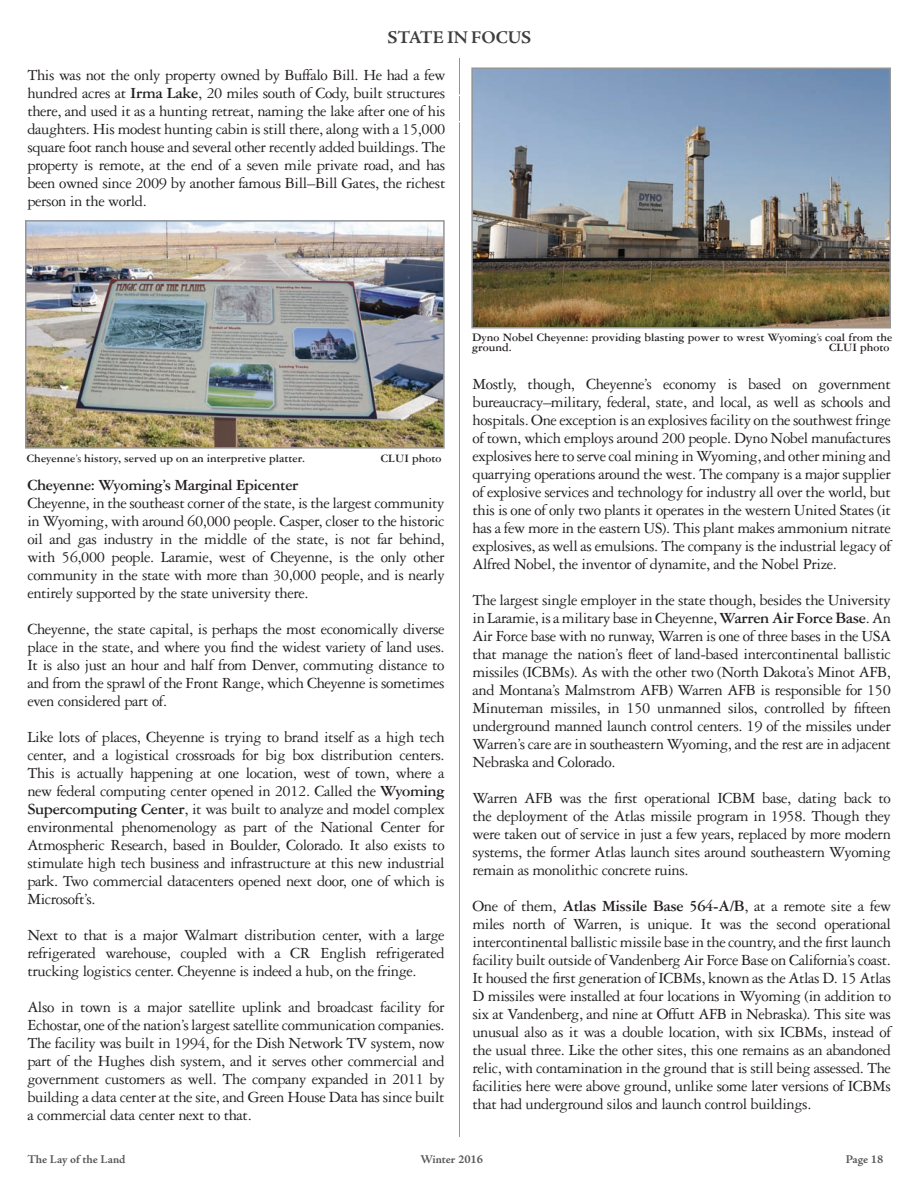
<style>
.page{position:relative;width:918px;height:1188px;background:#fff}
.page>*{position:absolute;margin:0;border:0;box-sizing:border-box;transform-origin:0 0}
.t1{font:700 18px "Adobe Jenson Pro";letter-spacing:-.005em;color:#3e3e3f}
.t2{font:16.5px/18px "Garamond Three";letter-spacing:-.025em;color:#231f20;text-align:justify}
.t3{font:700 16.5px "Garamond Three";letter-spacing:-.025em;color:#231f20}
.t4{font:700 12px/10.5px "Garamond Three";color:#231f20}
.t5{font:700 12px "Adobe Jenson Pro";letter-spacing:-.005em;color:#57585a}
.s1{font-weight:700}
.s2{font-weight:400}
</style>
<div class="page">
<hr style="left:459px;top:58px;width:1px;height:1079px;background:#939598">
<img style="left:28px;top:223px;width:414px;height:223px">
<div style="left:25px;top:220px;width:420px;height:229px;border:2px solid #939598"></div>
<img style="left:474px;top:71px;width:414px;height:254px">
<div style="left:471px;top:68px;width:420px;height:260px;border:2px solid #939598"></div>
<p class="t1" style="left:387px;top:27px;width:145px">STATE IN FOCUS</p>
<p class="t2" style="left:27px;top:66px;width:420px">this was not the only property owned by Buffalo Bill. he had a few hundred acres at <span class="s1">Irma lake</span>, 20 miles south of cody, built structures there, and used it as a hunting retreat, naming the lake after one of his daughters. his modest hunting cabin is still there, along with a 15,000 square foot ranch house and several other recently added buildings. the property is remote, at the end of a seven mile private road, and has been owned since 2009 by another famous Bill–Bill gates, the richest person in the world.</p>
<p class="t4" style="left:27px;top:453px;width:280px">Cheyenne<span class="s2">’s</span> history, served up on an interpretive platter.</p>
<p class="t4" style="left:381px;top:453px;width:62px">CluI photo</p>
<p class="t3" style="left:27px;top:476px;width:273px">Cheyenne: Wyoming’s Marginal epicenter</p>
<p class="t2" style="left:27px;top:494px;width:419px">cheyenne, in the southeast corner of the state, is the largest community in Wyoming, with around 60,000 people. casper, closer to the historic oil and gas industry in the middle of the state, is not far behind, with 56,000 people. laramie, west of cheyenne, is the only other community in the state with more than 30,000 people, and is nearly entirely supported by the state university there.</p>
<p class="t2" style="left:27px;top:620px;width:419px">cheyenne, the state capital, is perhaps the most economically diverse place in the state, and where you find the widest variety of land uses. it is also just an hour and half from Denver, commuting distance to and from the sprawl of the front range, which cheyenne is sometimes even considered part of.</p>
<p class="t2" style="left:27px;top:728px;width:419px">like lots of places, cheyenne is trying to brand itself as a high tech center, and a logistical crossroads for big box distribution centers. this is actually happening at one location, west of town, where a new federal computing center opened in 2012. called the <span class="s1">Wyoming supercomputing Center</span>, it was built to analyze and model complex environmental phenomenology as part of the national center for atmospheric research, based in Boulder, colorado. it also exists to stimulate high tech business and infrastructure at this new industrial park. two commercial datacenters opened next door, one of which is microsoft’s.</p>
<p class="t2" style="left:27px;top:926px;width:419px">next to that is a major Walmart distribution center, with a large refrigerated warehouse, coupled with a cr english refrigerated trucking logistics center. cheyenne is indeed a hub, on the fringe.</p>
<p class="t2" style="left:27px;top:998px;width:419px">also in town is a major satellite uplink and broadcast facility for echostar, one of the nation’s largest satellite communication companies. the facility was built in 1994, for the Dish network tV system, now part of the hughes dish system, and it serves other commercial and government customers as well. the company expanded in 2011 by building a data center at the site, and green house Data has since built a commercial data center next to that.</p>
<p class="t4" style="left:472px;top:332px;width:422px">dyno nobel Cheyenne: providing blasting power to wrest Wyoming<span class="s2">’s</span> coal from the ground.</p>
<p class="t4" style="left:829px;top:342px;width:62px">CluI photo</p>
<p class="t2" style="left:473px;top:375px;width:422px">mostly, though, cheyenne’s economy is based on government bureaucracy–military, federal, state, and local, as well as schools and hospitals. one exception is an explosives facility on the southwest fringe of town, which employs around 200 people. Dyno nobel manufactures explosives here to serve coal mining in Wyoming, and other mining and quarrying operations around the west. the company is a major supplier of explosive services and technology for industry all over the world, but this is one of only two plants it operates in the western United states (it has a few more in the eastern Us). this plant makes ammonium nitrate explosives, as well as emulsions. the company is the industrial legacy of alfred nobel, the inventor of dynamite, and the nobel prize.</p>
<p class="t2" style="left:473px;top:591px;width:420px">the largest single employer in the state though, besides the University in laramie, is a military base in cheyenne, <span class="s1">Warren air force Base</span>. an air force base with no runway, Warren is one of three bases in the Usa that manage the nation’s fleet of land-based intercontinental ballistic missiles (icBms). as with the other two (north Dakota’s minot afB, and montana’s malmstrom afB) Warren afB is responsible for 150 minuteman missiles, in 150 unmanned silos, controlled by fifteen underground manned launch control centers. 19 of the missiles under Warren’s care are in southeastern Wyoming, and the rest are in adjacent nebraska and colorado.</p>
<p class="t2" style="left:472px;top:789px;width:420px">Warren afB was the first operational icBm base, dating back to the deployment of the atlas missile program in 1958. though they were taken out of service in just a few years, replaced by more modern systems, the former atlas launch sites around southeastern Wyoming remain as monolithic concrete ruins.</p>
<p class="t2" style="left:472px;top:897px;width:422px">one of them, <span class="s1">atlas Missile Base 564-a/B</span>, at a remote site a few miles north of Warren, is unique. it was the second operational intercontinental ballistic missile base in the country, and the first launch facility built outside of Vandenberg air force Base on california’s coast. it housed the first generation of icBms, known as the atlas D. 15 atlas D missiles were installed at four locations in Wyoming (in addition to six at Vandenberg, and nine at offutt afB in nebraska). this site was unusual also as it was a double location, with six icBms, instead of the usual three. like the other sites, this one remains as an abandoned relic, with contamination in the ground that is still being assessed. the facilities here were above ground, unlike some later versions of icBms that had underground silos and launch control buildings.</p>
<p class="t5" style="left:28px;top:1152px;width:99px">The Lay of the Land</p>
<p class="t5" style="left:421px;top:1152px;width:64px">Winter 2016</p>
<p class="t5" style="left:846px;top:1152px;width:39px">Page 18</p>
</div>
